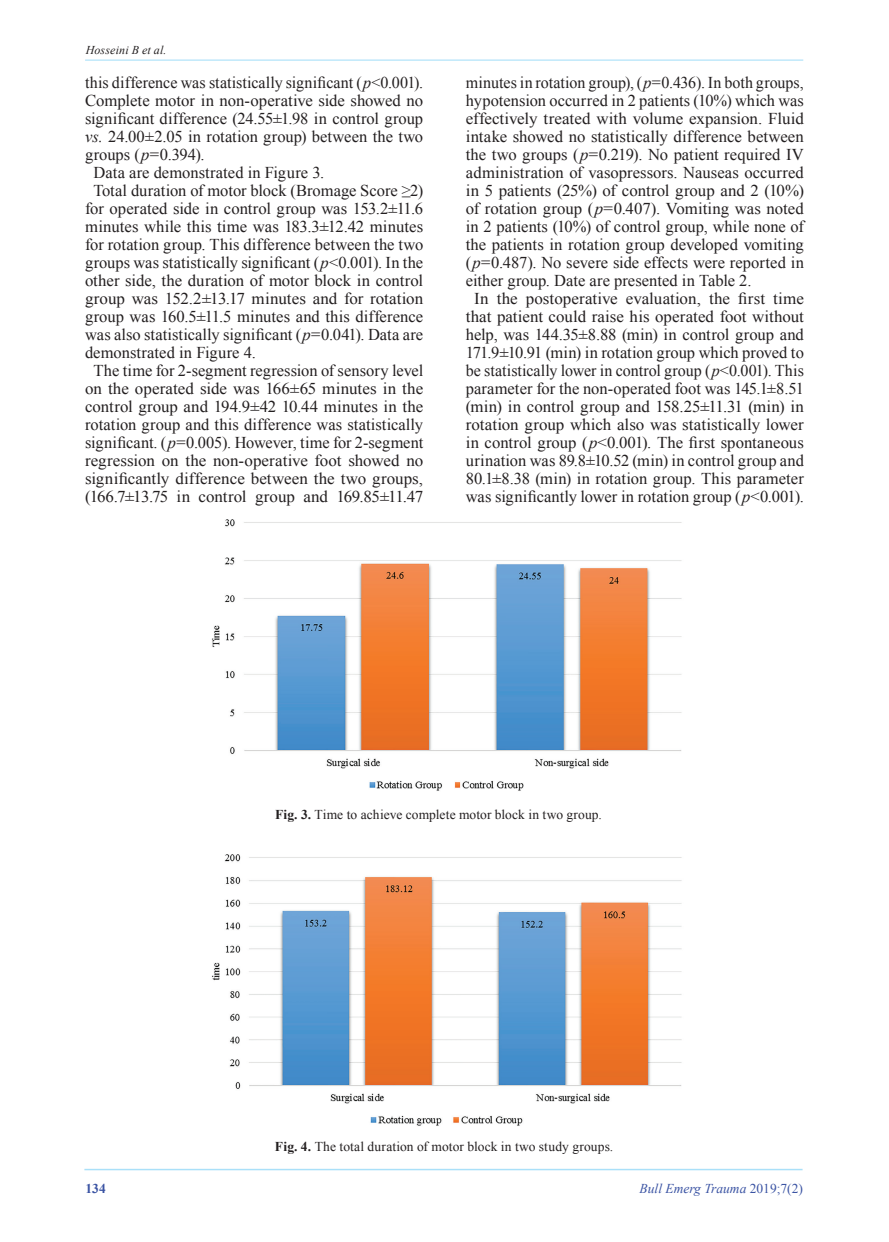
<style>
.page{position:relative;width:889px;height:1242px;background:#fff}
.page>*{position:absolute;margin:0;border:0;box-sizing:border-box;transform-origin:0 0}
.t1{font:16.5px "Times New Roman";color:#231f20}
.t2{font:13.5px "Times New Roman";letter-spacing:.005em;color:#231f20}
.t3{font:italic 13.5px "Times New Roman";color:#3a53a3}
.t4{font:700 13.5px "Times New Roman";color:#3a53a3}
.t5{font:italic 12px "Times New Roman";letter-spacing:.01em;color:#231f20}
.s1{font-style:italic}
.s2{font-weight:700}
.s3{font-style:normal}
</style>
<div class="page">
<hr style="left:85px;top:60px;width:718px;height:1px;background:#aae0f9">
<hr style="left:84px;top:1168px;width:718px;height:2px;background:#aae0f9">
<img style="left:211px;top:519px;width:471px;height:272px">
<img style="left:211px;top:854px;width:471px;height:272px">
<p class="t5" style="left:86px;top:42px;width:82px">Hosseini B et al.</p>
<p class="t1" style="left:85px;top:71px;width:340px">this difference was statistically significant (<span class="s1">p</span>&lt;0.001).</p>
<p class="t1" style="left:85px;top:89px;width:340px">Complete motor in non-operative side showed no</p>
<p class="t1" style="left:85px;top:107px;width:340px">significant difference (24.55±1.98 in control group</p>
<p class="t1" style="left:85px;top:125px;width:340px"><span class="s1">vs.</span> 24.00±2.05 in rotation group) between the two</p>
<p class="t1" style="left:85px;top:143px;width:121px">groups (<span class="s1">p</span>=0.394).</p>
<p class="t1" style="left:94px;top:161px;width:232px">Data are demonstrated in Figure 3.</p>
<p class="t1" style="left:94px;top:179px;width:331px">Total duration of motor block (Bromage Score ≥2)</p>
<p class="t1" style="left:85px;top:197px;width:340px">for operated side in control group was 153.2±11.6</p>
<p class="t1" style="left:85px;top:215px;width:340px">minutes while this time was 183.3±12.42 minutes</p>
<p class="t1" style="left:85px;top:233px;width:340px">for rotation group. This difference between the two</p>
<p class="t1" style="left:85px;top:251px;width:340px">groups was statistically significant (<span class="s1">p</span>&lt;0.001). In the</p>
<p class="t1" style="left:85px;top:269px;width:340px">other side, the duration of motor block in control</p>
<p class="t1" style="left:85px;top:287px;width:340px">group was 152.2±13.17 minutes and for rotation</p>
<p class="t1" style="left:85px;top:305px;width:340px">group was 160.5±11.5 minutes and this difference</p>
<p class="t1" style="left:85px;top:323px;width:340px">was also statistically significant (<span class="s1">p</span>=0.041). Data are</p>
<p class="t1" style="left:85px;top:341px;width:172px">demonstrated in Figure 4.</p>
<p class="t1" style="left:94px;top:359px;width:331px">The time for 2-segment regression of sensory level</p>
<p class="t1" style="left:85px;top:377px;width:340px">on the operated side was 166±65 minutes in the</p>
<p class="t1" style="left:85px;top:395px;width:340px">control group and 194.9±42 10.44 minutes in the</p>
<p class="t1" style="left:85px;top:413px;width:340px">rotation group and this difference was statistically</p>
<p class="t1" style="left:85px;top:431px;width:340px">significant. (<span class="s1">p</span>=0.005). However, time for 2-segment</p>
<p class="t1" style="left:85px;top:449px;width:340px">regression on the non-operative foot showed no</p>
<p class="t1" style="left:85px;top:467px;width:340px">significantly difference between the two groups,</p>
<p class="t1" style="left:85px;top:485px;width:340px">(166.7±13.75 in control group and 169.85±11.47</p>
<p class="t1" style="left:466px;top:71px;width:340px">minutes in rotation group), (<span class="s1">p</span>=0.436). In both groups,</p>
<p class="t1" style="left:466px;top:89px;width:340px">hypotension occurred in 2 patients (10%) which was</p>
<p class="t1" style="left:466px;top:107px;width:340px">effectively treated with volume expansion. Fluid</p>
<p class="t1" style="left:466px;top:125px;width:340px">intake showed no statistically difference between</p>
<p class="t1" style="left:466px;top:143px;width:340px">the two groups (<span class="s1">p</span>=0.219). No patient required IV</p>
<p class="t1" style="left:466px;top:161px;width:340px">administration of vasopressors. Nauseas occurred</p>
<p class="t1" style="left:466px;top:179px;width:340px">in 5 patients (25%) of control group and 2 (10%)</p>
<p class="t1" style="left:466px;top:197px;width:340px">of rotation group (<span class="s1">p</span>=0.407). Vomiting was noted</p>
<p class="t1" style="left:466px;top:215px;width:340px">in 2 patients (10%) of control group, while none of</p>
<p class="t1" style="left:466px;top:233px;width:340px">the patients in rotation group developed vomiting</p>
<p class="t1" style="left:466px;top:251px;width:340px">(<span class="s1">p</span>=0.487). No severe side effects were reported in</p>
<p class="t1" style="left:466px;top:269px;width:287px">either group. Date are presented in Table 2.</p>
<p class="t1" style="left:474px;top:287px;width:331px">In the postoperative evaluation, the first time</p>
<p class="t1" style="left:466px;top:305px;width:339px">that patient could raise his operated foot without</p>
<p class="t1" style="left:466px;top:323px;width:340px">help, was 144.35±8.88 (min) in control group and</p>
<p class="t1" style="left:466px;top:341px;width:340px">171.9±10.91 (min) in rotation group which proved to</p>
<p class="t1" style="left:466px;top:359px;width:340px">be statistically lower in control group (<span class="s1">p</span>&lt;0.001). This</p>
<p class="t1" style="left:466px;top:377px;width:340px">parameter for the non-operated foot was 145.1±8.51</p>
<p class="t1" style="left:466px;top:395px;width:340px">(min) in control group and 158.25±11.31 (min) in</p>
<p class="t1" style="left:466px;top:413px;width:340px">rotation group which also was statistically lower</p>
<p class="t1" style="left:466px;top:431px;width:340px">in control group (<span class="s1">p</span>&lt;0.001). The first spontaneous</p>
<p class="t1" style="left:466px;top:449px;width:340px">urination was 89.8±10.52 (min) in control group and</p>
<p class="t1" style="left:466px;top:467px;width:340px">80.1±8.38 (min) in rotation group. This parameter</p>
<p class="t1" style="left:466px;top:485px;width:340px">was significantly lower in rotation group (<span class="s1">p</span>&lt;0.001).</p>
<p class="t2" style="left:275px;top:804px;width:328px"><span class="s2">Fig. 3.</span> Time to achieve complete motor block in two group.</p>
<p class="t2" style="left:275px;top:1136px;width:340px"><span class="s2">Fig. 4.</span> The total duration of motor block in two study groups.</p>
<p class="t4" style="left:86px;top:1178px;width:22px">134</p>
<p class="t3" style="left:639px;top:1179px;width:165px">Bull Emerg Trauma <span class="s3">2019;7(2)</span></p>
</div>
